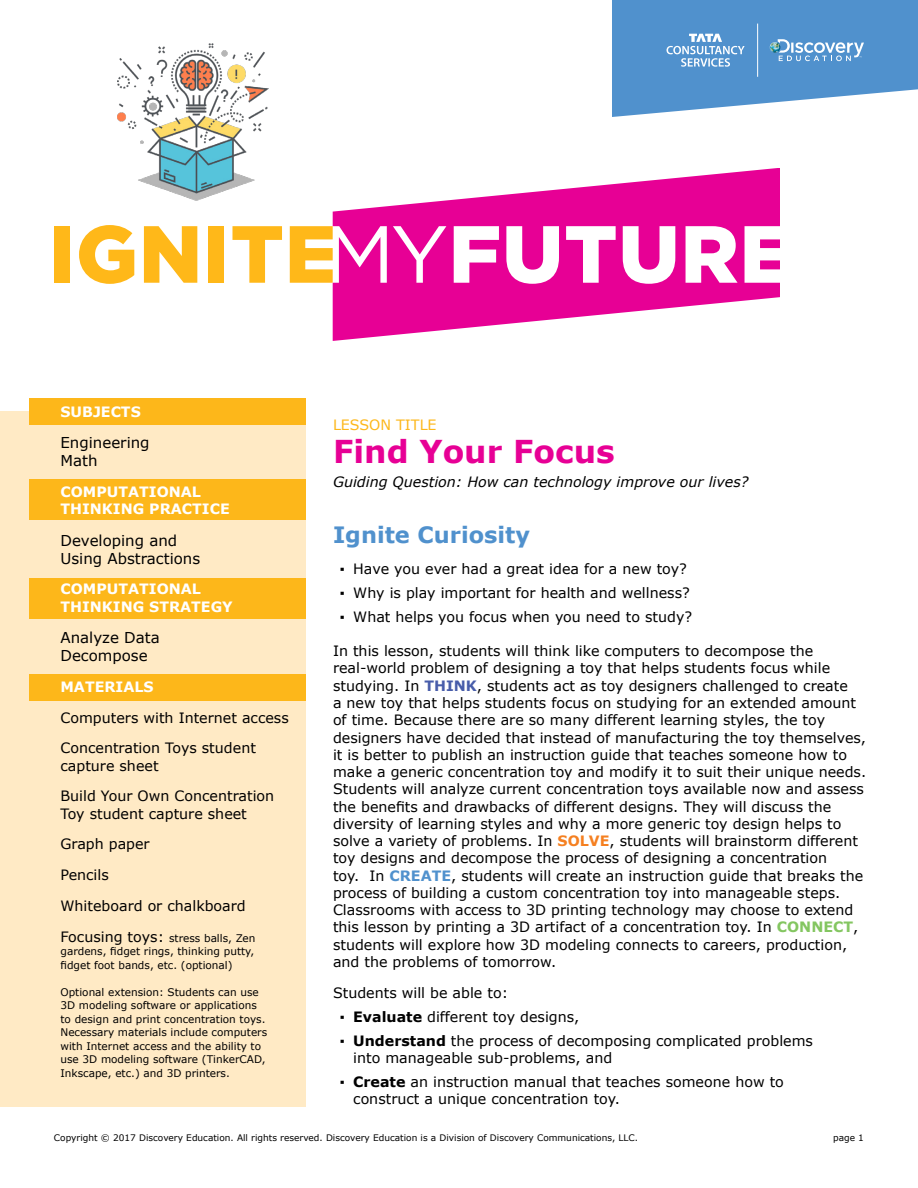
<style>
.page{position:relative;width:918px;height:1188px;background:#fff}
.page>*{position:absolute;margin:0;border:0;box-sizing:border-box;transform-origin:0 0}
.t1{font:700 31.5px "Verdana";color:#e70095}
.t2{font:700 22.5px "Verdana";color:#5091cd}
.t3{font:15px/18px "Verdana";color:#000}
.t4{font:14.25px/17.2px "Verdana";color:#000}
.t5{font:700 14.25px/17.2px "Verdana";color:#fff}
.t6{font:italic 14.25px "Verdana";color:#000}
.t7{font:14.25px "Verdana";color:#fdb71a}
.t8{font:10.5px/13.5px "Verdana";color:#000;text-align:justify}
.t9{font:9px "Verdana";color:#000}
.s1{font-size:14.25px}
.s2{font-weight:700;color:#485daa}
.s3{font-weight:700;color:#f58021}
.s4{font-weight:700;color:#5091cd}
.s5{font-weight:700;color:#84c661}
.s6{font-weight:700}
</style>
<div class="page">
<svg style="left:612px;top:0;width:306px;height:117px;background:#6aa1d4"></svg>
<hr style="left:757px;top:24px;width:1px;height:53px;background:#fff">
<div style="left:0;top:412px;width:306px;height:695px;background:#ffeac5"></div>
<div style="left:29px;top:398px;width:277px;height:27px;background:#fdb71a"></div>
<div style="left:29px;top:674px;width:277px;height:27px;background:#fdb71a"></div>
<div style="left:29px;top:479px;width:277px;height:41px;background:#fdb71a"></div>
<div style="left:29px;top:578px;width:277px;height:41px;background:#fdb71a"></div>
<div style="left:54px;top:226px;width:16px;height:57px;background:#ffb819"></div>
<svg style="left:79px;top:225px;width:55px;height:59px"></svg>
<svg style="left:144px;top:226px;width:53px;height:57px"></svg>
<div style="left:209px;top:226px;width:15px;height:57px;background:#ffb819"></div>
<svg style="left:232px;top:226px;width:50px;height:57px"></svg>
<svg style="left:290px;top:226px;width:43px;height:57px"></svg>
<svg style="left:333px;top:169px;width:447px;height:172px;fill:#e70095"></svg>
<img style="left:117px;top:43px;width:152px;height:158px">
<p class="t5" style="left:60px;top:403px;width:82px">SUBJECTS</p>
<p class="t3" style="left:60px;top:434px;width:91px">Engineering<br>Math</p>
<p class="t5" style="left:60px;top:483px;width:171px">COMPUTATIONAL<br>THINKING PRACTICE</p>
<p class="t3" style="left:60px;top:531px;width:141px">Developing and<br>Using Abstractions</p>
<p class="t5" style="left:60px;top:581px;width:174px">COMPUTATIONAL<br>THINKING STRATEGY</p>
<p class="t3" style="left:60px;top:629px;width:101px">Analyze Data<br>Decompose</p>
<p class="t5" style="left:60px;top:678px;width:95px">MATERIALS</p>
<p class="t4" style="left:60px;top:702px;width:230px;line-height:30.8px">Computers with Internet access<br>Concentration Toys student</p>
<p class="t4" style="left:60px;top:750px;width:215px;line-height:30.8px">capture sheet<br>Build Your Own Concentration</p>
<p class="t4" style="left:60px;top:798px;width:188px;line-height:30.8px">Toy student capture sheet<br>Graph paper<br>Pencils<br>Whiteboard or chalkboard</p>
<p class="t8" style="left:60px;top:931px;width:197px"><span class="s1">Focusing toys:</span> stress balls, Zen gardens, fidget rings, thinking putty, fidget foot bands, etc. (optional)</p>
<p class="t8" style="left:60px;top:985px;width:208px;text-align:left">Optional extension: Students can use 3D modeling software or applications to design and print concentration toys.<br>Necessary materials include computers with Internet access and the ability to use 3D modeling software (TinkerCAD, Inkscape, etc.) and 3D printers.</p>
<p class="t7" style="left:333px;top:416px;width:105px">LESSON TITLE</p>
<h1 class="t1" style="left:333px;top:432px;width:283px">Find Your Focus</h1>
<p class="t6" style="left:333px;top:473px;width:417px">Guiding Question: How can technology improve our lives?</p>
<h2 class="t2" style="left:333px;top:520px;width:199px">Ignite Curiosity</h2>
<p class="t4" style="left:340px;top:560px;width:349px">▪ Have you ever had a great idea for a new toy?</p>
<p class="t4" style="left:340px;top:584px;width:352px">▪ Why is play important for health and wellness?</p>
<p class="t4" style="left:340px;top:608px;width:354px">▪ What helps you focus when you need to study?</p>
<p class="t4" style="left:333px;top:643px;width:535px">In this lesson, students will think like computers to decompose the real-world problem of designing a toy that helps students focus while studying. In <span class="s2">THINK</span>, students act as toy designers challenged to create<br>a new toy that helps students focus on studying for an extended amount of time. Because there are so many different learning styles, the toy designers have decided that instead of manufacturing the toy themselves, it is better to publish an instruction guide that teaches someone how to make a generic concentration toy and modify it to suit their unique needs.<br>Students will analyze current concentration toys available now and assess the benefits and drawbacks of different designs. They will discuss the diversity of learning styles and why a more generic toy design helps to solve a variety of problems. In <span class="s3">SOLVE</span>, students will brainstorm different toy designs and decompose the process of designing a concentration<br>toy. In <span class="s4">CREATE</span>, students will create an instruction guide that breaks the process of building a custom concentration toy into manageable steps.<br>Classrooms with access to 3D printing technology may choose to extend this lesson by printing a 3D artifact of a concentration toy. In <span class="s5">CONNECT</span>, students will explore how 3D modeling connects to careers, production, and the problems of tomorrow.</p>
<p class="t4" style="left:333px;top:984px;width:177px">Students will be able to:</p>
<p class="t4" style="left:340px;top:1008px;width:241px">▪ <span class="s6">Evaluate</span> different toy designs,</p>
<p class="t4" style="left:353px;top:1032px;width:461px;text-indent:-13px">▪ <span class="s6">Understand</span> the process of decomposing complicated problems into manageable sub-problems, and</p>
<p class="t4" style="left:353px;top:1073px;width:432px;text-indent:-13px">▪ <span class="s6">Create</span> an instruction manual that teaches someone how to construct a unique concentration toy.</p>
<p class="t9" style="left:54px;top:1132px;width:586px">Copyright © 2017 Discovery Education. All rights reserved. Discovery Education is a Division of Discovery Communications, LLC.</p>
<p class="t9" style="left:833px;top:1132px;width:32px">page 1</p>
</div>
